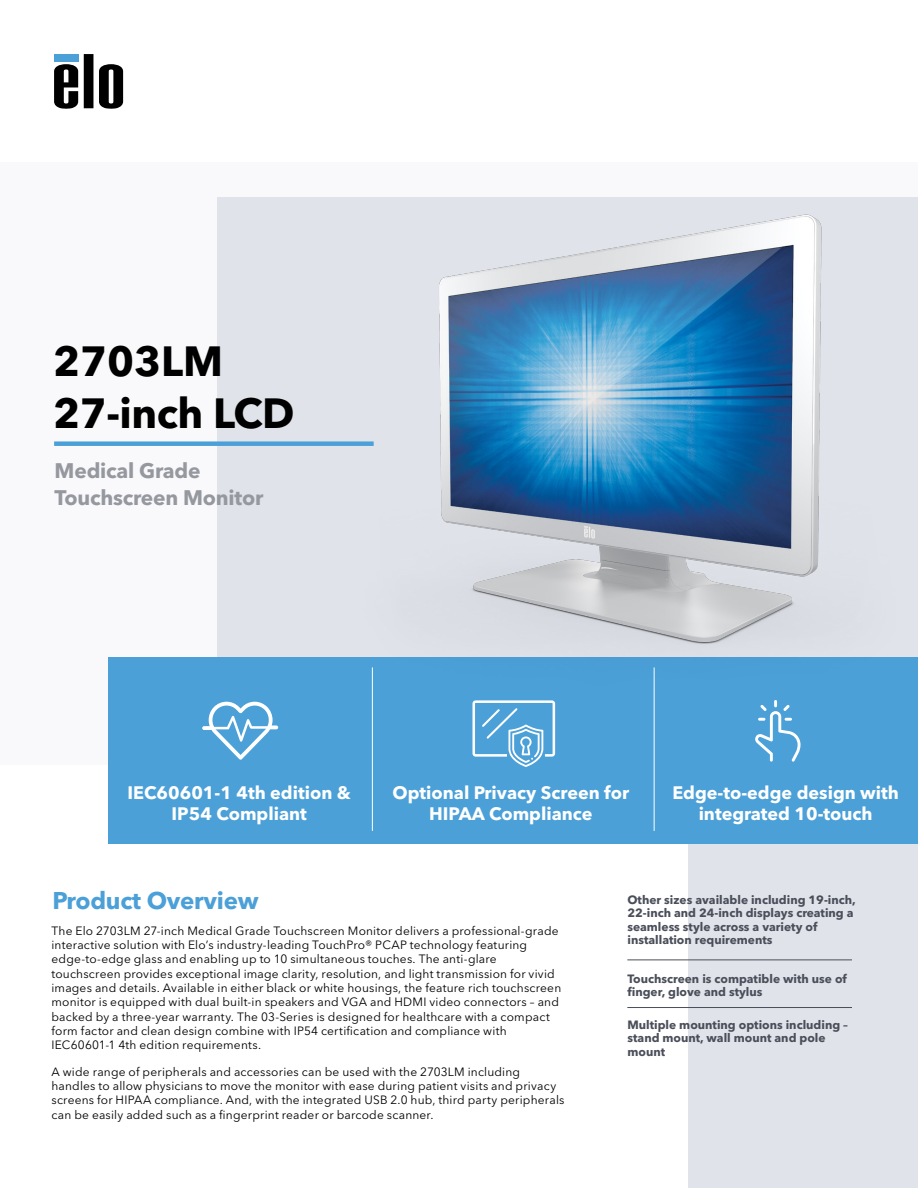
<style>
.page{position:relative;width:918px;height:1188px;background:#fff}
.page>*{position:absolute;margin:0;border:0;box-sizing:border-box;transform-origin:0 0}
.t1{font:700 41.85px/52.3px "Avenir Next LT Pro";letter-spacing:-.01em;color:#000}
.t2{font:700 24px "Avenir Next LT Pro";letter-spacing:-.01em;color:#4ba0d8}
.t3{font:700 20.85px/27px "Avenir Next LT Pro";letter-spacing:-.01em;color:#95989f}
.t4{font:700 18px/21.5px "Avenir Next LT Pro";color:#fff;text-align:center}
.t5{font:12px/14.4px "Avenir Next LT Pro";letter-spacing:.015em;color:#000}
.t6{font:700 12px/13.5px "Avenir Next LT Pro";color:#4a4e59}
</style>
<div class="page">
<div style="left:0;top:162px;width:918px;height:603px;background:#f9f9fb"></div>
<div style="left:217px;top:197px;width:701px;height:469px;background:#e0e3ea"></div>
<svg style="left:84px;top:54px;width:9px;height:54px"></svg>
<svg style="left:54px;top:64px;width:24px;height:45px"></svg>
<svg style="left:99px;top:64px;width:24px;height:45px"></svg>
<div style="left:54px;top:54px;width:24px;height:7px;background:#4ba0d8"></div>
<div style="left:688px;top:842px;width:230px;height:346px;background:#e0e3ea"></div>
<div style="left:108px;top:657px;width:810px;height:186px;background:#4ba0d8"></div>
<div style="left:54px;top:441px;width:320px;height:5px;background:#4ba0d8"></div>
<hr style="left:372px;top:667px;width:1px;height:164px;background:#fff">
<hr style="left:654px;top:667px;width:1px;height:164px;background:#fff">
<hr style="left:627px;top:960px;width:225px;height:1px;background:#4a4e59">
<hr style="left:627px;top:1007px;width:225px;height:1px;background:#4a4e59">
<svg style="left:755px;top:700px;width:46px;height:62px"></svg>
<svg style="left:202px;top:726px;width:11px;height:4px"></svg>
<svg style="left:207px;top:702px;width:71px;height:58px"></svg>
<svg style="left:472px;top:700px;width:83px;height:67px"></svg>
<img style="left:308px;top:214px;width:514px;height:486px">
<h1 class="t1" style="left:53px;top:335px;width:243px">2703LM<br>27-inch LCD</h1>
<h3 class="t3" style="left:55px;top:457px;width:210px">Medical Grade<br>Touchscreen Monitor</h3>
<h3 class="t4" style="left:128px;top:781px;width:225px">IEC60601-1 4th edition &amp;<br>IP54 Compliant</h3>
<h3 class="t4" style="left:392px;top:781px;width:238px">Optional Privacy Screen for<br>HIPAA Compliance</h3>
<h3 class="t4" style="left:672px;top:781px;width:228px">Edge-to-edge design with integrated 10-touch</h3>
<h2 class="t2" style="left:52px;top:886px;width:208px">Product Overview</h2>
<p class="t6" style="left:627px;top:893px;width:230px">Other sizes available including 19-inch, 22-inch and 24-inch displays creating a seamless style across a variety of installation requirements</p>
<p class="t6" style="left:627px;top:972px;width:221px">Touchscreen is compatible with use of finger, glove and stylus</p>
<p class="t6" style="left:627px;top:1018px;width:222px">Multiple mounting options including – stand mount, wall mount and pole mount</p>
<p class="t5" style="left:52px;top:923px;width:511px">The Elo 2703LM 27-inch Medical Grade Touchscreen Monitor delivers a professional-grade interactive solution with Elo’s industry-leading TouchPro® PCAP technology featuring edge-to-edge glass and enabling up to 10 simultaneous touches. The anti-glare touchscreen provides exceptional image clarity, resolution, and light transmission for vivid images and details. Available in either black or white housings, the feature rich touchscreen monitor is equipped with dual built-in speakers and VGA and HDMI video connectors – and backed by a three-year warranty. The 03-Series is designed for healthcare with a compact form factor and clean design combine with IP54 certification and compliance with IEC60601-1 4th edition requirements.</p>
<p class="t5" style="left:52px;top:1064px;width:515px">A wide range of peripherals and accessories can be used with the 2703LM including handles to allow physicians to move the monitor with ease during patient visits and privacy screens for HIPAA compliance. And, with the integrated USB 2.0 hub, third party peripherals can be easily added such as a fingerprint reader or barcode scanner.</p>
</div>
